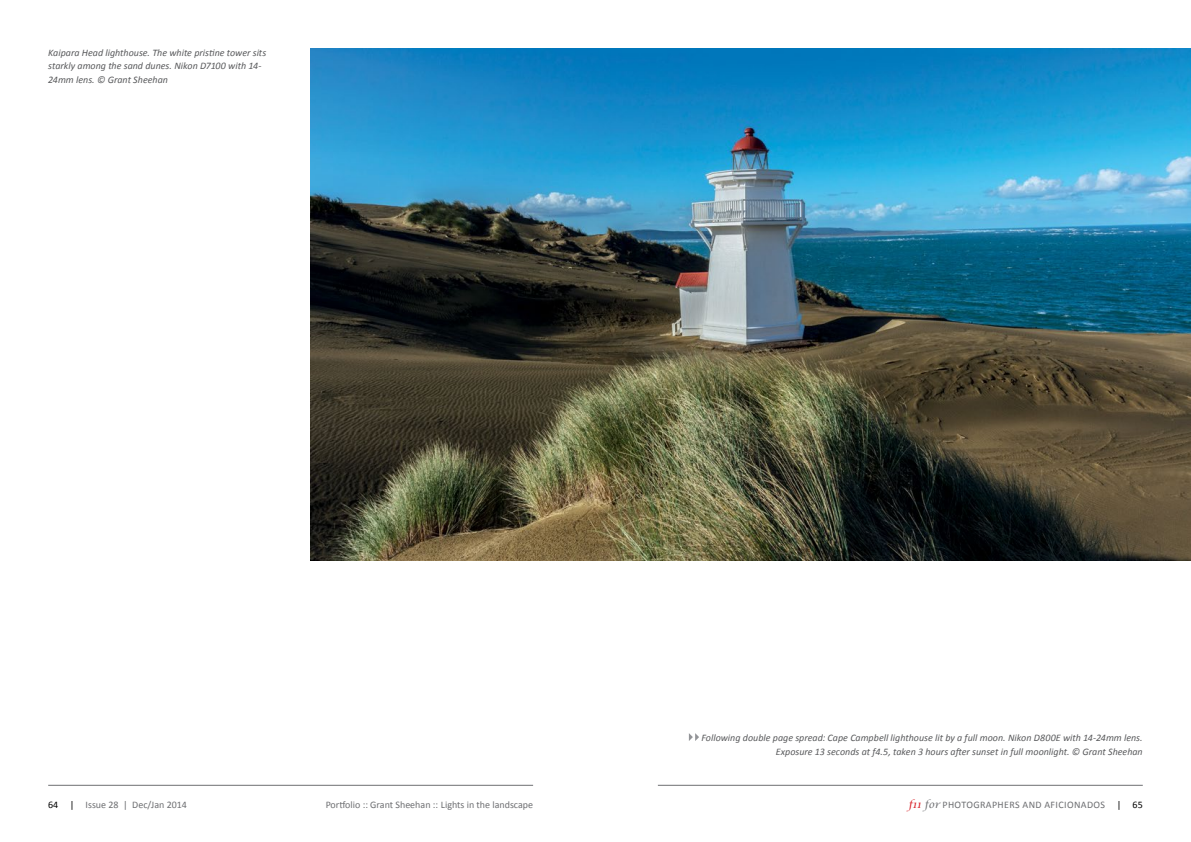
<style>
.page{position:relative;width:1191px;height:842px;background:#fff}
.page>*{position:absolute;margin:0;border:0;box-sizing:border-box;transform-origin:0 0}
.t1{font:italic 10px/13.5px "Calibri";color:#58595b}
.t2{font:10px "Calibri";color:#6d6e71}
.t3{font:10px "Calibri";letter-spacing:.04em;color:#6d6e71}
.s1{color:#000}
.s2{font-family:"Lucida Calligraphy";font-style:italic;color:#d71920}
.s3{font-family:"Lucida Calligraphy";font-style:italic}
</style>
<div class="page">
<hr style="left:48px;top:785px;width:485px;height:1px;background:#6d6e71">
<hr style="left:658px;top:785px;width:484px;height:1px;background:#6d6e71">
<img style="left:310px;top:48px;width:881px;height:513px">
<svg style="left:689px;top:733px;width:10px;height:8px"></svg>
<p class="t1" style="left:48px;top:45px;width:220px">Kaipara Head lighthouse. The white pristine tower sits starkly among the sand dunes. Nikon D7100 with 14-<br>24mm lens. © Grant Sheehan</p>
<p class="t1" style="left:701px;top:731px;width:443px;text-align:right">Following double page spread: Cape Campbell lighthouse lit by a full moon. Nikon D800E with 14-24mm lens.<br>Exposure 13 seconds at f4.5, taken 3 hours after sunset in full moonlight. © Grant Sheehan</p>
<p class="t2" style="left:48px;top:798px;width:140px"><span class="s1">64 |</span> Issue 28 | Dec/Jan 2014</p>
<p class="t3" style="left:908px;top:798px;width:236px"><span class="s2">f11</span> <span class="s3">for</span> PHOTOGRAPHERS AND AFICIONADOS <span class="s1">| 65</span></p>
<p class="t2" style="left:326px;top:798px;width:209px">Portfolio :: Grant Sheehan :: Lights in the landscape</p>
</div>
